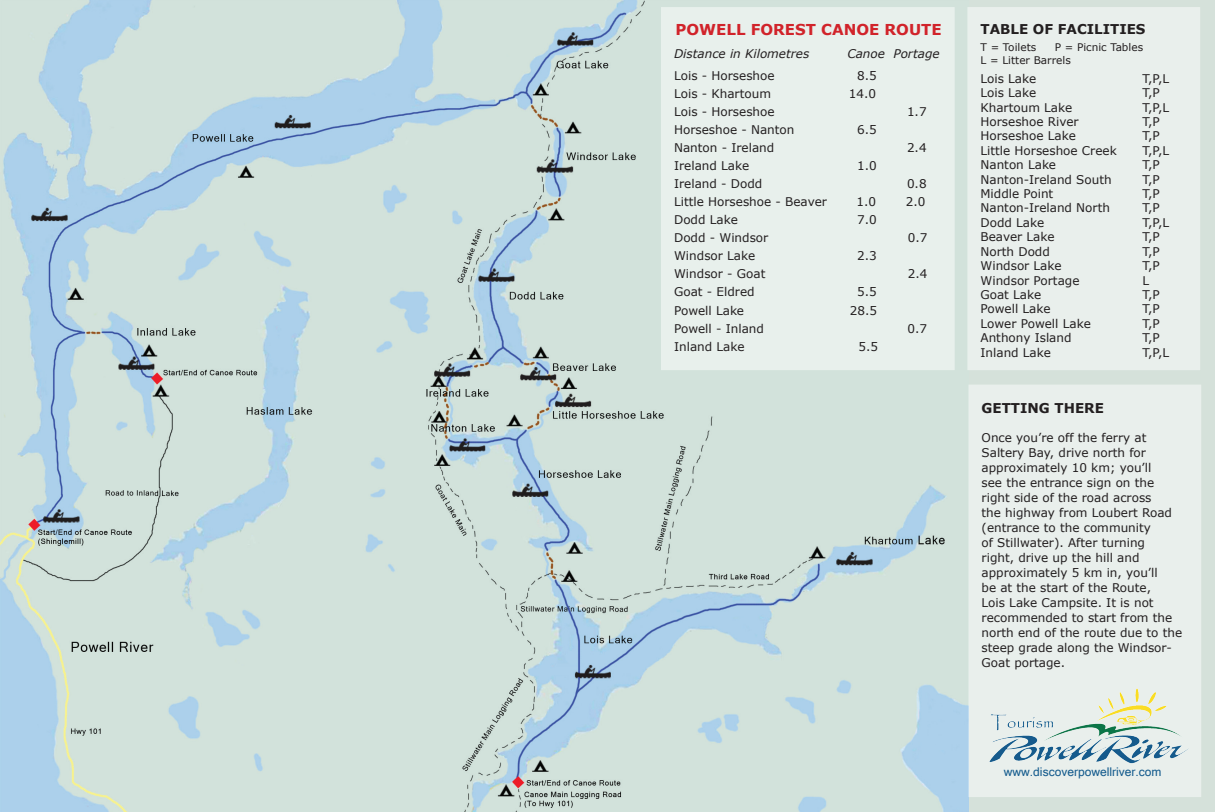
<style>
.page{position:relative;width:1215px;height:812px;background:#fff}
.page>*{position:absolute;margin:0;border:0;box-sizing:border-box;transform-origin:0 0}
.t1{font:700 15px "Verdana";color:#d1232a}
.t2{font:700 13.5px "Verdana";color:#231f20}
.t3{font:12px/15px "Verdana";color:#231f20}
.t4{font:italic 12px "Verdana";color:#231f20}
.t5{font:12px "Microsoft Sans Serif";color:#145b8d}
.t6{font:10.5px/12.6px "Verdana";color:#231f20}
</style>
<div class="page">
<img style="left:0;top:0;width:969px;height:811px">
<div style="left:661px;top:7px;width:294px;height:363px;background:#e8f0ec"></div>
<div style="left:969px;top:0;width:246px;height:811px;background:#d5e1da"></div>
<div style="left:967px;top:7px;width:233px;height:363px;background:#e9efec"></div>
<div style="left:968px;top:384px;width:233px;height:412px;background:#e9efec;border:2px solid #fff"></div>
<img style="left:989px;top:688px;width:199px;height:76px">
<p class="t1" style="left:676px;top:19px;width:268px">POWELL FOREST CANOE ROUTE</p>
<p class="t4" style="left:674px;top:45px;width:137px">Distance in Kilometres</p>
<p class="t4" style="left:847px;top:45px;width:94px">Canoe Portage</p>
<p class="t3" style="left:674px;top:68px;width:102px">Lois - Horseshoe</p>
<p class="t3" style="left:857px;top:68px;width:21px">8.5</p>
<p class="t3" style="left:674px;top:86px;width:98px">Lois - Khartoum</p>
<p class="t3" style="left:849px;top:86px;width:29px">14.0</p>
<p class="t3" style="left:674px;top:104px;width:102px">Lois - Horseshoe</p>
<p class="t3" style="left:907px;top:104px;width:21px">1.7</p>
<p class="t3" style="left:674px;top:122px;width:122px">Horseshoe - Nanton</p>
<p class="t3" style="left:857px;top:122px;width:21px">6.5</p>
<p class="t3" style="left:674px;top:140px;width:102px">Nanton - Ireland</p>
<p class="t3" style="left:907px;top:140px;width:21px">2.4</p>
<p class="t3" style="left:674px;top:158px;width:77px">Ireland Lake</p>
<p class="t3" style="left:857px;top:158px;width:21px">1.0</p>
<p class="t3" style="left:674px;top:176px;width:90px">Ireland - Dodd</p>
<p class="t3" style="left:907px;top:176px;width:21px">0.8</p>
<p class="t3" style="left:674px;top:194px;width:154px">Little Horseshoe - Beaver</p>
<p class="t3" style="left:857px;top:194px;width:21px">1.0</p>
<p class="t3" style="left:906px;top:194px;width:21px">2.0</p>
<p class="t3" style="left:674px;top:212px;width:65px">Dodd Lake</p>
<p class="t3" style="left:857px;top:212px;width:21px">7.0</p>
<p class="t3" style="left:674px;top:230px;width:96px">Dodd - Windsor</p>
<p class="t3" style="left:908px;top:230px;width:21px">0.7</p>
<p class="t3" style="left:674px;top:248px;width:83px">Windsor Lake</p>
<p class="t3" style="left:857px;top:248px;width:21px">2.3</p>
<p class="t3" style="left:674px;top:266px;width:93px">Windsor - Goat</p>
<p class="t3" style="left:908px;top:266px;width:21px">2.4</p>
<p class="t3" style="left:674px;top:284px;width:82px">Goat - Eldred</p>
<p class="t3" style="left:857px;top:284px;width:21px">5.5</p>
<p class="t3" style="left:674px;top:302px;width:72px">Powell Lake</p>
<p class="t3" style="left:850px;top:302px;width:29px">28.5</p>
<p class="t3" style="left:674px;top:320px;width:91px">Powell - Inland</p>
<p class="t3" style="left:908px;top:320px;width:21px">0.7</p>
<p class="t3" style="left:674px;top:338px;width:72px">Inland Lake</p>
<p class="t3" style="left:859px;top:338px;width:21px">5.5</p>
<p class="t2" style="left:981px;top:20px;width:167px">TABLE OF FACILITIES</p>
<p class="t6" style="left:981px;top:41px;width:57px">T = Toilets</p>
<p class="t6" style="left:981px;top:41px;width:164px;text-indent:74px">P = Picnic Tables<br>L = Litter Barrels</p>
<p class="t3" style="left:981px;top:71px;width:57px">Lois Lake</p>
<p class="t3" style="left:1143px;top:71px;width:28px">T,P,L</p>
<p class="t3" style="left:981px;top:85px;width:57px">Lois Lake</p>
<p class="t3" style="left:1143px;top:85px;width:19px">T,P</p>
<p class="t3" style="left:981px;top:100px;width:93px">Khartoum Lake</p>
<p class="t3" style="left:1143px;top:100px;width:28px">T,P,L</p>
<p class="t3" style="left:981px;top:114px;width:100px">Horseshoe River</p>
<p class="t3" style="left:1143px;top:114px;width:19px">T,P</p>
<p class="t3" style="left:981px;top:128px;width:97px">Horseshoe Lake</p>
<p class="t3" style="left:1143px;top:128px;width:19px">T,P</p>
<p class="t3" style="left:981px;top:143px;width:138px">Little Horseshoe Creek</p>
<p class="t3" style="left:1143px;top:143px;width:28px">T,P,L</p>
<p class="t3" style="left:981px;top:157px;width:77px">Nanton Lake</p>
<p class="t3" style="left:1143px;top:157px;width:19px">T,P</p>
<p class="t3" style="left:981px;top:172px;width:133px">Nanton-Ireland South</p>
<p class="t3" style="left:1143px;top:172px;width:19px">T,P</p>
<p class="t3" style="left:981px;top:186px;width:74px">Middle Point</p>
<p class="t3" style="left:1143px;top:186px;width:19px">T,P</p>
<p class="t3" style="left:981px;top:200px;width:131px">Nanton-Ireland North</p>
<p class="t3" style="left:1143px;top:200px;width:19px">T,P</p>
<p class="t3" style="left:981px;top:215px;width:65px">Dodd Lake</p>
<p class="t3" style="left:1143px;top:215px;width:28px">T,P,L</p>
<p class="t3" style="left:981px;top:229px;width:75px">Beaver Lake</p>
<p class="t3" style="left:1143px;top:229px;width:19px">T,P</p>
<p class="t3" style="left:981px;top:244px;width:71px">North Dodd</p>
<p class="t3" style="left:1143px;top:244px;width:19px">T,P</p>
<p class="t3" style="left:981px;top:258px;width:83px">Windsor Lake</p>
<p class="t3" style="left:1143px;top:258px;width:19px">T,P</p>
<p class="t3" style="left:981px;top:272px;width:101px">Windsor Portage</p>
<p class="t3" style="left:1143px;top:272px;width:8px">L</p>
<p class="t3" style="left:981px;top:287px;width:62px">Goat Lake</p>
<p class="t3" style="left:1143px;top:287px;width:19px">T,P</p>
<p class="t3" style="left:981px;top:301px;width:72px">Powell Lake</p>
<p class="t3" style="left:1143px;top:301px;width:19px">T,P</p>
<p class="t3" style="left:981px;top:316px;width:112px">Lower Powell Lake</p>
<p class="t3" style="left:1143px;top:316px;width:19px">T,P</p>
<p class="t3" style="left:981px;top:330px;width:93px">Anthony Island</p>
<p class="t3" style="left:1143px;top:330px;width:19px">T,P</p>
<p class="t3" style="left:981px;top:344px;width:72px">Inland Lake</p>
<p class="t3" style="left:1143px;top:344px;width:28px">T,P,L</p>
<p class="t2" style="left:982px;top:398px;width:124px">GETTING THERE</p>
<p class="t3" style="left:982px;top:430px;width:202px">Once you’re off the ferry at<br>Saltery Bay, drive north for approximately 10 km; you’ll<br>see the entrance sign on the right side of the road across<br>the highway from Loubert Road (entrance to the community<br>of Stillwater). After turning<br>right, drive up the hill and approximately 5 km in, you’ll<br>be at the start of the Route,<br>Lois Lake Campsite. It is not recommended to start from the north end of the route due to the steep grade along the Windsor-<br>Goat portage.</p>
<p class="t5" style="left:1004px;top:764px;width:159px">www.discoverpowellriver.com</p>
</div>
